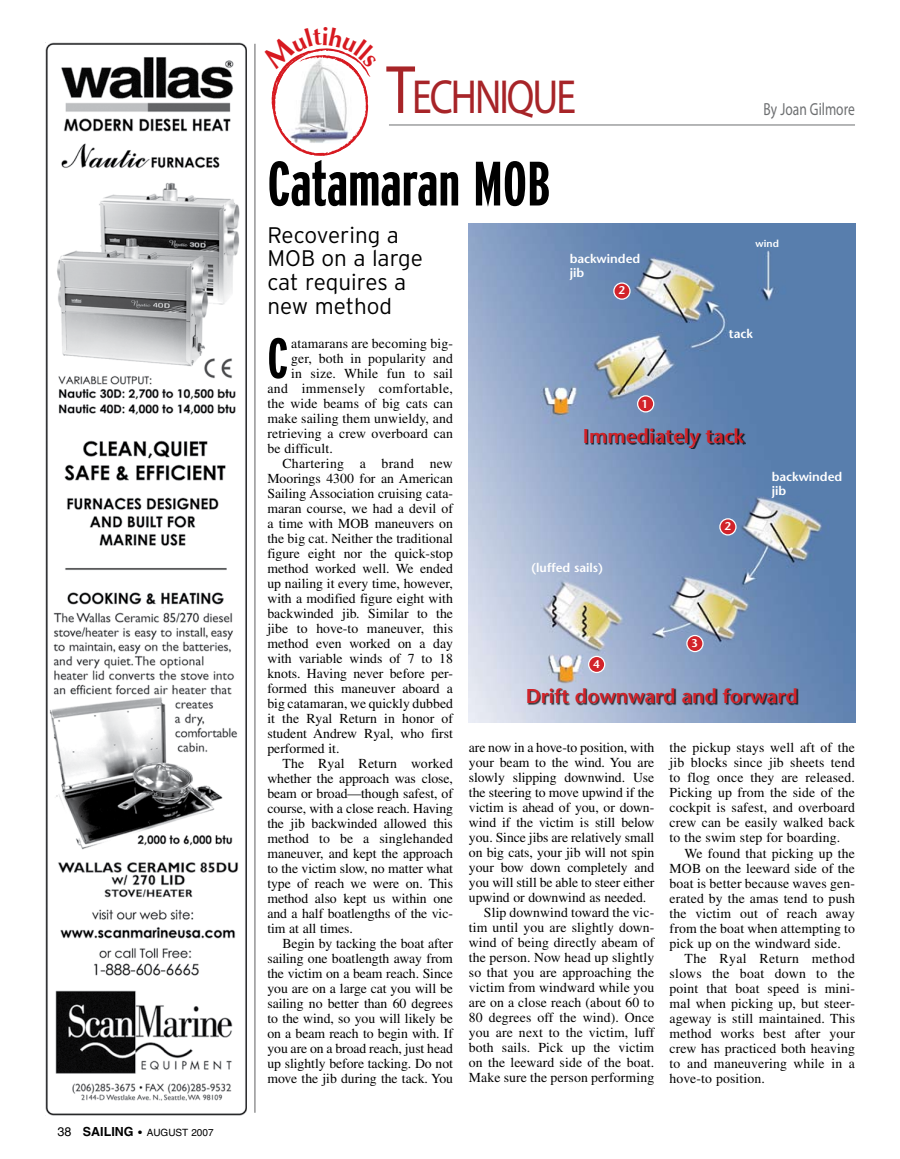
<style>
.page{position:relative;width:900px;height:1159px;background:#fff}
.page>*{position:absolute;margin:0;border:0;box-sizing:border-box;transform-origin:0 0}
.t1{font:700 extra-condensed 62.5px "Interstate";color:#000}
.t2{font:700 extra-condensed 56.62px "Interstate";color:#000}
.t3{font:48px "Myriad";letter-spacing:-.05em;color:#a72428;scale:.83 1}
.t4{font:300 22.5px/23.8px "Interstate";color:#000}
.t5{font:600 20px "Stone Sans";color:#d2232a}
.t6{font:17.5px "Myriad";color:#6d6f71;scale:.77 1}
.t7{font:13.75px/15px "Times";color:#000;text-align:justify}
.t8{font:13.75px "Times";letter-spacing:.03em;color:#000}
.t9{font:13.75px "Times";letter-spacing:.025em;color:#000}
.t10{font:600 12.5px/13.8px "Stone Sans";color:#fff}
.t11{font:700 12.5px "Helvetica";color:#000}
.t12{font:600 11.25px "Stone Sans";color:#fff}
.t13{font:10px "Helvetica";color:#000}
.t14{font:600 10px "Stone Sans";color:#fff}
.s1{font-weight:400}
.s2{font-size:69px}
</style>
<div class="page">
<hr style="left:389px;top:124px;width:466px;height:1px;background:#6d6f71">
<img style="left:46px;top:43px;width:200px;height:1073px">
<hr style="left:255px;top:44px;width:1px;height:1069px;background:#5f6062">
<img style="left:469px;top:224px;width:386px;height:498px">
<div style="left:585px;top:429px;width:160px;height:20px;background:#000;opacity:.75"></div>
<div style="left:527px;top:688px;width:271px;height:17px;background:#000;opacity:.75"></div>
<div style="left:638px;top:396px;width:16px;height:16px;background:#d2232a;border-radius:50%"></div>
<div style="left:637px;top:395px;width:17px;height:17px;border:1px solid #fff;border-radius:50%"></div>
<svg style="left:614px;top:283px;width:16px;height:16px"></svg>
<div style="left:613px;top:282px;width:18px;height:18px;border:1px solid #fff;border-radius:50%"></div>
<div style="left:589px;top:656px;width:16px;height:16px;background:#d2232a;border-radius:50%"></div>
<div style="left:588px;top:656px;width:17px;height:17px;border:1px solid #fff;border-radius:50%"></div>
<div style="left:687px;top:635px;width:16px;height:16px;background:#d2232a;border-radius:50%"></div>
<div style="left:686px;top:635px;width:18px;height:17px;border:1px solid #fff;border-radius:50%"></div>
<svg style="left:720px;top:519px;width:16px;height:16px"></svg>
<div style="left:719px;top:518px;width:18px;height:17px;border:1px solid #fff;border-radius:50%"></div>
<svg style="left:271px;top:48px;width:100px;height:108px"></svg>
<p class="t11" style="left:58px;top:1124px;width:78px"><span class="s1">38</span> SAILING</p>
<p class="t13" style="left:138px;top:1127px;width:77px">● AUGUST 2007</p>
<h3 class="t3" style="left:386px;top:73px;width:230px"><span class="s2">T</span>ECHNIQUE</h3>
<h1 class="t1" style="left:268px;top:149px;width:284px">Catamaran MOB</h1>
<h3 class="t4" style="left:267px;top:223px;width:157px">Recovering a<br>MOB on a large cat requires a new method</h3>
<p class="t10" style="left:570px;top:252px;width:72px">backwinded jib</p>
<p class="t12" style="left:618px;top:283px;width:8px">2</p>
<p class="t6" style="left:764px;top:101px;width:120px">By Joan Gilmore</p>
<p class="t14" style="left:756px;top:238px;width:25px">wind</p>
<h2 class="t2" style="left:267px;top:327px;width:23px">C</h2>
<p class="t7" style="left:291px;top:336px;width:163px">atamarans are becoming big-</p>
<p class="t7" style="left:291px;top:351px;width:163px">ger, both in popularity and</p>
<p class="t7" style="left:291px;top:366px;width:163px">in size. While fun to sail</p>
<p class="t8" style="left:267px;top:381px;width:187px">and immensely comfortable,</p>
<p class="t7" style="left:267px;top:396px;width:187px">the wide beams of big cats can</p>
<p class="t7" style="left:267px;top:411px;width:187px">make sailing them unwieldy, and</p>
<p class="t7" style="left:267px;top:426px;width:187px">retrieving a crew overboard can</p>
<p class="t7" style="left:267px;top:441px;width:67px">be difficult.</p>
<p class="t9" style="left:282px;top:456px;width:172px">Chartering a brand new</p>
<p class="t7" style="left:267px;top:471px;width:187px">Moorings 4300 for an American</p>
<p class="t7" style="left:267px;top:486px;width:187px">Sailing Association cruising cata-</p>
<p class="t7" style="left:267px;top:501px;width:187px">maran course, we had a devil of</p>
<p class="t7" style="left:267px;top:516px;width:187px">a time with MOB maneuvers on</p>
<p class="t7" style="left:267px;top:531px;width:187px">the big cat. Neither the traditional</p>
<p class="t7" style="left:267px;top:546px;width:187px">figure eight nor the quick-stop</p>
<p class="t7" style="left:267px;top:561px;width:187px">method worked well. We ended</p>
<p class="t7" style="left:267px;top:576px;width:187px">up nailing it every time, however,</p>
<p class="t7" style="left:267px;top:591px;width:187px">with a modified figure eight with</p>
<p class="t7" style="left:267px;top:606px;width:187px">backwinded jib. Similar to the</p>
<p class="t7" style="left:267px;top:621px;width:187px">jibe to hove-to maneuver, this</p>
<p class="t7" style="left:267px;top:636px;width:187px">method even worked on a day</p>
<p class="t7" style="left:267px;top:651px;width:187px">with variable winds of 7 to 18</p>
<p class="t7" style="left:267px;top:666px;width:187px">knots. Having never before per-</p>
<p class="t7" style="left:267px;top:681px;width:187px">formed this maneuver aboard a</p>
<p class="t7" style="left:267px;top:696px;width:187px">big catamaran, we quickly dubbed</p>
<p class="t7" style="left:267px;top:711px;width:187px">it the Ryal Return in honor of</p>
<p class="t7" style="left:267px;top:726px;width:187px">student Andrew Ryal, who first</p>
<p class="t7" style="left:267px;top:741px;width:74px">performed it.</p>
<p class="t7" style="left:282px;top:756px;width:172px">The Ryal Return worked</p>
<p class="t7" style="left:267px;top:771px;width:187px">whether the approach was close,</p>
<p class="t7" style="left:267px;top:786px;width:187px">beam or broad—though safest, of</p>
<p class="t7" style="left:267px;top:801px;width:187px">course, with a close reach. Having</p>
<p class="t7" style="left:267px;top:816px;width:187px">the jib backwinded allowed this</p>
<p class="t7" style="left:267px;top:831px;width:187px">method to be a singlehanded</p>
<p class="t7" style="left:267px;top:846px;width:187px">maneuver, and kept the approach</p>
<p class="t7" style="left:267px;top:861px;width:187px">to the victim slow, no matter what</p>
<p class="t7" style="left:267px;top:876px;width:187px">type of reach we were on. This</p>
<p class="t7" style="left:267px;top:891px;width:187px">method also kept us within one</p>
<p class="t7" style="left:267px;top:906px;width:187px">and a half boatlengths of the vic-</p>
<p class="t7" style="left:267px;top:921px;width:87px">tim at all times.</p>
<p class="t7" style="left:282px;top:936px;width:172px">Begin by tacking the boat after</p>
<p class="t7" style="left:267px;top:951px;width:187px">sailing one boatlength away from</p>
<p class="t7" style="left:267px;top:966px;width:187px">the victim on a beam reach. Since</p>
<p class="t7" style="left:267px;top:981px;width:187px">you are on a large cat you will be</p>
<p class="t7" style="left:267px;top:996px;width:187px">sailing no better than 60 degrees</p>
<p class="t7" style="left:267px;top:1011px;width:187px">to the wind, so you will likely be</p>
<p class="t7" style="left:267px;top:1026px;width:187px">on a beam reach to begin with. If</p>
<p class="t7" style="left:267px;top:1041px;width:187px">you are on a broad reach, just head</p>
<p class="t7" style="left:267px;top:1056px;width:187px">up slightly before tacking. Do not</p>
<p class="t7" style="left:267px;top:1071px;width:187px">move the jib during the tack. You</p>
<p class="t12" style="left:642px;top:397px;width:8px">1</p>
<p class="t10" style="left:729px;top:326px;width:25px">tack</p>
<h3 class="t5" style="left:583px;top:423px;width:162px">Immediately tack</h3>
<p class="t10" style="left:531px;top:561px;width:74px">(luffed sails)</p>
<p class="t12" style="left:593px;top:657px;width:8px">4</p>
<p class="t12" style="left:724px;top:519px;width:8px">2</p>
<p class="t12" style="left:691px;top:636px;width:8px">3</p>
<p class="t10" style="left:772px;top:469px;width:72px">backwinded jib</p>
<h3 class="t5" style="left:526px;top:684px;width:273px">Drift downward and forward</h3>
<p class="t7" style="left:469px;top:740px;width:187px">are now in a hove-to position, with</p>
<p class="t7" style="left:469px;top:755px;width:187px">your beam to the wind. You are</p>
<p class="t7" style="left:469px;top:770px;width:187px">slowly slipping downwind. Use</p>
<p class="t7" style="left:469px;top:785px;width:187px">the steering to move upwind if the</p>
<p class="t7" style="left:469px;top:800px;width:187px">victim is ahead of you, or down-</p>
<p class="t7" style="left:469px;top:815px;width:187px">wind if the victim is still below</p>
<p class="t7" style="left:469px;top:830px;width:187px">you. Since jibs are relatively small</p>
<p class="t7" style="left:469px;top:845px;width:187px">on big cats, your jib will not spin</p>
<p class="t7" style="left:469px;top:860px;width:187px">your bow down completely and</p>
<p class="t7" style="left:469px;top:875px;width:187px">you will still be able to steer either</p>
<p class="t7" style="left:469px;top:890px;width:179px">upwind or downwind as needed.</p>
<p class="t7" style="left:484px;top:905px;width:172px">Slip downwind toward the vic-</p>
<p class="t7" style="left:469px;top:920px;width:187px">tim until you are slightly down-</p>
<p class="t7" style="left:469px;top:935px;width:187px">wind of being directly abeam of</p>
<p class="t7" style="left:469px;top:950px;width:187px">the person. Now head up slightly</p>
<p class="t7" style="left:469px;top:965px;width:187px">so that you are approaching the</p>
<p class="t7" style="left:469px;top:980px;width:187px">victim from windward while you</p>
<p class="t7" style="left:469px;top:995px;width:187px">are on a close reach (about 60 to</p>
<p class="t7" style="left:469px;top:1010px;width:187px">80 degrees off the wind). Once</p>
<p class="t7" style="left:469px;top:1025px;width:187px">you are next to the victim, luff</p>
<p class="t7" style="left:469px;top:1040px;width:187px">both sails. Pick up the victim</p>
<p class="t7" style="left:469px;top:1055px;width:187px">on the leeward side of the boat.</p>
<p class="t7" style="left:469px;top:1070px;width:187px">Make sure the person performing</p>
<p class="t7" style="left:670px;top:740px;width:187px">the pickup stays well aft of the jib blocks since jib sheets tend to flog once they are released.<br>Picking up from the side of the cockpit is safest, and overboard crew can be easily walked back to the swim step for boarding.</p>
<p class="t7" style="left:670px;top:845px;width:187px;text-indent:15px">We found that picking up the MOB on the leeward side of the boat is better because waves gen&shy;erated by the amas tend to push the victim out of reach away from the boat when attempting to pick up on the windward side.</p>
<p class="t7" style="left:670px;top:950px;width:187px;text-indent:15px">The Ryal Return method slows the boat down to the point that boat speed is mini&shy;mal when picking up, but steer&shy;ageway is still maintained. This method works best after your crew has practiced both heaving to and maneuvering while in a hove-to position.</p>
</div>
